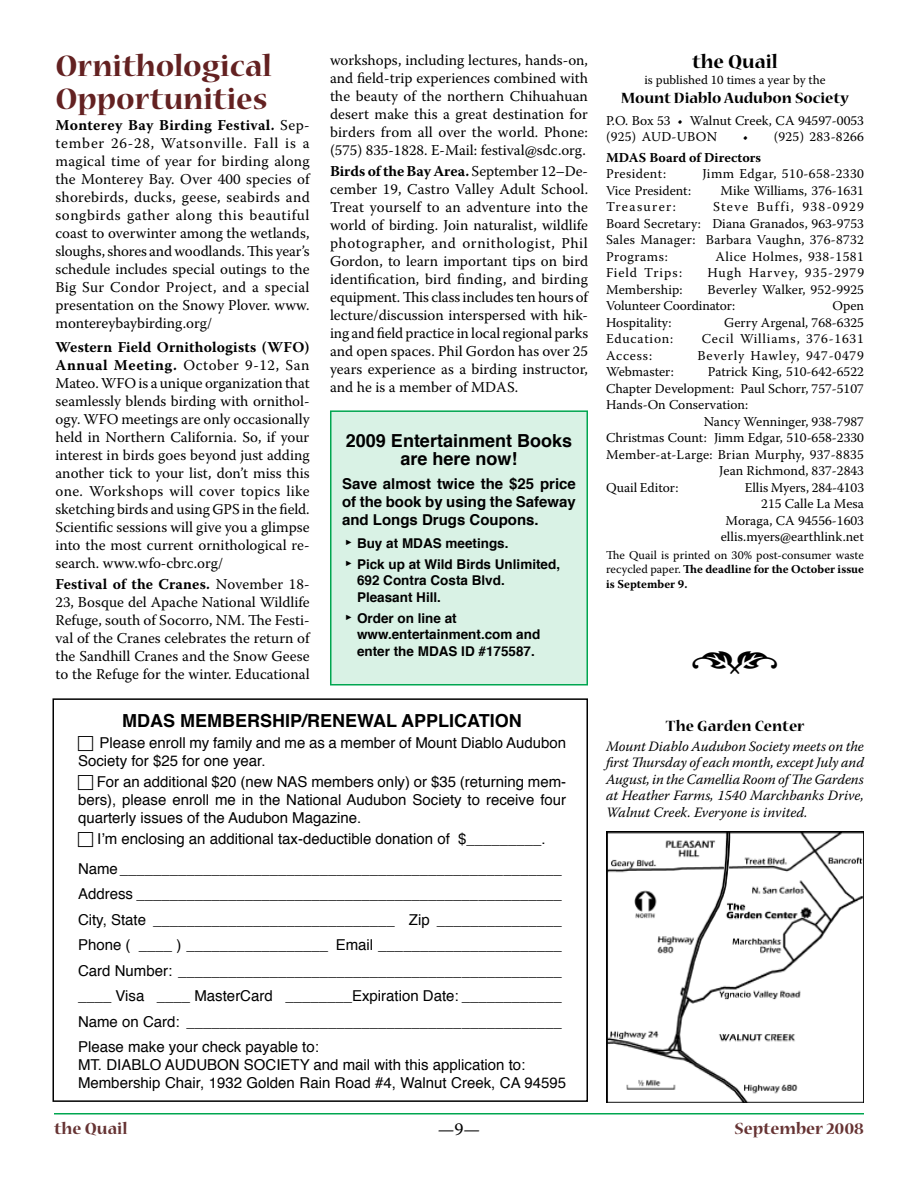
<style>
.page{position:relative;width:918px;height:1188px;background:#fff}
.page>*{position:absolute;margin:0;border:0;box-sizing:border-box;transform-origin:0 0}
.t1{font:45px "Type Embellishments One Let Plain";color:#000}
.t2{font:700 33px/33px "Nueva Std";color:#632121}
.t3{font:700 21px "Nueva Std";color:#000}
.t4{font:700 18px/18px "Helvetica";color:#000;text-align:center}
.t5{font:700 18px "Nueva Std";color:#633}
.t6{font:18px "Warnock Pro";color:#000}
.t7{font:700 16.5px "Nueva Std";color:#000}
.t8{font:15px/18px "Warnock Pro";color:#000;text-align:justify}
.t9{font:15px/25.3px "Helvetica";color:#000}
.t10{font:700 15px/18px "Helvetica";color:#000;text-align:justify}
.t11{font:italic 14.25px/16.5px "Warnock Pro";color:#000;text-align:justify}
.t12{font:13.5px/16.5px "Warnock Pro";letter-spacing:.005em;color:#000}
.t13{font:700 13.5px/16.5px "Helvetica";color:#000}
.t14{font:13.5px "Warnock Pro";letter-spacing:.06em;color:#000}
.t15{font:13.5px "Warnock Pro";letter-spacing:.03em;color:#000}
.t16{font:13.5px "Warnock Pro";letter-spacing:.07em;color:#000}
.t17{font:700 13.5px "Warnock Pro";letter-spacing:.005em;color:#000}
.t18{font:13.5px "Warnock Pro";letter-spacing:.035em;color:#000}
.t19{font:13.5px "Warnock Pro";letter-spacing:.1em;color:#000}
.t20{font:12.75px "Warnock Pro";color:#000}
.t21{font:12px/14.4px "Warnock Pro";color:#000;text-align:justify}
.s1{font-weight:700}
.s2{font-size:18px}
</style>
<div class="page">
<hr style="left:54px;top:1113px;width:810px;height:1px;background:#00a650">
<div style="left:331px;top:411px;width:256px;height:274px;background:#d9f2e5"></div>
<div style="left:330px;top:410px;width:258px;height:276px;border:2px solid #00a650"></div>
<div style="left:52px;top:698px;width:536px;height:404px;border:2px solid #000"></div>
<img style="left:606px;top:832px;width:258px;height:270px">
<h2 class="t2" style="left:56px;top:51px;width:218px">Ornithological<br>Opportunities</h2>
<p class="t8" style="left:56px;top:116px;width:256px"><span class="s1">Monterey Bay Birding Festival.</span> Sep&shy;tember 26-28, Watsonville. Fall is a magical time of year for birding along the Monterey Bay. Over 400 species of shorebirds, ducks, geese, seabirds and songbirds gather along this beautiful coast to overwinter among the wetlands, sloughs, shores and woodlands. This year’s schedule includes special outings to the Big Sur Condor Project, and a special presentation on the Snowy Plover. www. montereybaybirding.org/</p>
<p class="t8" style="left:56px;top:338px;width:256px"><span class="s1">Western Field Ornithologists (WFO)<br>Annual Meeting.</span> October 9-12, San Mateo. WFO is a unique organization that seamlessly blends birding with ornithol&shy;ogy. WFO meetings are only occasionally held in Northern California. So, if your interest in birds goes beyond just adding another tick to your list, don’t miss this one. Workshops will cover topics like sketching birds and using GPS in the field.<br>Scientific sessions will give you a glimpse into the most current ornithological re&shy;search. www.wfo-cbrc.org/</p>
<p class="t8" style="left:56px;top:575px;width:256px"><span class="s1">Festival of the Cranes.</span> November 18- 23, Bosque del Apache National Wildlife Refuge, south of Socorro, NM. The Festi&shy;val of the Cranes celebrates the return of the Sandhill Cranes and the Snow Geese to the Refuge for the winter. Educational</p>
<p class="t8" style="left:330px;top:51px;width:260px">workshops, including lectures, hands-on, and field-trip experiences combined with the beauty of the northern Chihuahuan desert make this a great destination for birders from all over the world. Phone: (575) 835-1828. E-Mail: festival@sdc.org.</p>
<p class="t8" style="left:330px;top:162px;width:260px"><span class="s1">Birds of the Bay Area.</span> September 12–De&shy;cember 19, Castro Valley Adult School.<br>Treat yourself to an adventure into the world of birding. Join naturalist, wildlife photographer, and ornithologist, Phil Gordon, to learn important tips on bird identification, bird finding, and birding equipment. This class includes ten hours of lecture/discussion interspersed with hik&shy;ing and field practice in local regional parks and open spaces. Phil Gordon has over 25 years experience as a birding instructor, and he is a member of MDAS.</p>
<p class="t4" style="left:346px;top:431px;width:228px">2009 Entertainment Books are here now!</p>
<p class="t10" style="left:342px;top:474px;width:235px">Save almost twice the $25 price of the book by using the Safeway and Longs Drugs Coupons.</p>
<p class="t13" style="left:342px;top:532px;width:220px;line-height:21px"><span class="s2">‣</span> Buy at MDAS meetings.<br><span class="s2">‣</span> Pick up at Wild Birds Unlimited,</p>
<p class="t13" style="left:357px;top:572px;width:149px">692 Contra Costa Blvd.<br>Pleasant Hill.</p>
<p class="t13" style="left:357px;top:609px;width:185px;text-indent:-15px"><span class="s2">‣</span> Order on line at www.entertainment.com and enter the MDAS ID #175587.</p>
<p class="t4" style="left:122px;top:711px;width:401px">MDAS MEMBERSHIP/RENEWAL APPLICATION</p>
<p class="t9" style="left:78px;top:733px;width:490px;line-height:18px;text-indent:22px">Please enroll my family and me as a member of Mount Diablo Audubon<br>Society for $25 for one year.</p>
<p class="t9" style="left:78px;top:772px;width:490px;line-height:18px;text-align:justify;text-indent:19px">For an additional $20 (new NAS members only) or $35 (returning mem&shy;bers), please enroll me in the National Audubon Society to receive four quarterly issues of the Audubon Magazine.</p>
<p class="t9" style="left:78px;top:823px;width:485px;line-height:30px;text-align:center">I’m enclosing an additional tax-deductible donation of $_________.<br>Name_____________________________________________________</p>
<p class="t9" style="left:78px;top:881px;width:485px;text-align:justify">Address ___________________________________________________ City, State _____________________________ Zip _______________ Phone ( ____ ) _________________ Email ______________________ Card Number: ______________________________________________ ____ Visa ____ MasterCard ________Expiration Date: ____________ Name on Card: _____________________________________________ Please make your check payable to:</p>
<p class="t9" style="left:78px;top:1055px;width:490px;line-height:18px">MT. DIABLO AUDUBON SOCIETY and mail with this application to:<br>Membership Chair, 1932 Golden Rain Road #4, Walnut Creek, CA 94595</p>
<h3 class="t3" style="left:692px;top:52px;width:87px">the Quail</h3>
<p class="t20" style="left:644px;top:72px;width:183px">is published 10 times a year by the</p>
<p class="t7" style="left:621px;top:91px;width:229px">Mount Diablo Audubon Society</p>
<p class="t12" style="left:606px;top:112px;width:260px">P.O. Box 53 • Walnut Creek, CA 94597-0053 (925) AUD-UBON</p>
<p class="t12" style="left:743px;top:128px;width:123px">• (925) 283-8266</p>
<p class="t17" style="left:606px;top:149px;width:157px">MDAS Board of Directors</p>
<p class="t15" style="left:606px;top:166px;width:62px">President:</p>
<p class="t15" style="left:703px;top:166px;width:163px">Jimm Edgar, 510-658-2330</p>
<p class="t12" style="left:606px;top:182px;width:87px">Vice President:</p>
<p class="t12" style="left:721px;top:182px;width:143px">Mike Williams, 376-1631</p>
<p class="t19" style="left:606px;top:199px;width:71px">Treasurer:</p>
<p class="t12" style="left:606px;top:198px;width:260px;text-align:justify;text-indent:107px">Steve Buffi, 938-0929<br>Board Secretary: Diana Granados, 963-9753<br>Sales Manager: Barbara Vaughn, 376-8732<br>Programs:</p>
<p class="t18" style="left:716px;top:248px;width:148px">Alice Holmes, 938-1581</p>
<p class="t16" style="left:606px;top:265px;width:78px">Field Trips:</p>
<p class="t16" style="left:707px;top:265px;width:158px">Hugh Harvey, 935-2979</p>
<p class="t12" style="left:606px;top:281px;width:78px">Membership:</p>
<p class="t12" style="left:606px;top:281px;width:260px;text-indent:102px">Beverley Walker, 952-9925<br>Volunteer Coordinator:</p>
<p class="t12" style="left:833px;top:297px;width:33px">Open</p>
<p class="t12" style="left:606px;top:314px;width:67px">Hospitality:</p>
<p class="t12" style="left:724px;top:314px;width:141px">Gerry Argenal, 768-6325</p>
<p class="t14" style="left:606px;top:331px;width:69px">Education:</p>
<p class="t14" style="left:702px;top:331px;width:162px">Cecil Williams, 376-1631</p>
<p class="t12" style="left:606px;top:347px;width:48px">Access:</p>
<p class="t14" style="left:697px;top:347px;width:168px">Beverly Hawley, 947-0479</p>
<p class="t12" style="left:606px;top:363px;width:69px">Webmaster:</p>
<p class="t12" style="left:708px;top:363px;width:158px">Patrick King, 510-642-6522</p>
<p class="t12" style="left:606px;top:380px;width:259px">Chapter Development: Paul Schorr, 757-5107</p>
<p class="t12" style="left:606px;top:396px;width:144px">Hands-On Conservation:</p>
<p class="t12" style="left:704px;top:413px;width:162px">Nancy Wenninger, 938-7987</p>
<p class="t12" style="left:606px;top:429px;width:260px">Christmas Count: Jimm Edgar, 510-658-2330</p>
<p class="t12" style="left:606px;top:446px;width:259px">Member-at-Large: Brian Murphy, 937-8835</p>
<p class="t12" style="left:719px;top:462px;width:146px">Jean Richmond, 837-2843</p>
<p class="t12" style="left:606px;top:479px;width:74px">Quail Editor:</p>
<p class="t12" style="left:721px;top:479px;width:145px;text-align:right">Ellis Myers, 284-4103<br>215 Calle La Mesa<br>Moraga, CA 94556-1603 ellis.myers@earthlink.net</p>
<p class="t21" style="left:606px;top:547px;width:259px">The Quail is printed on 30% post-consumer waste recycled paper. <span class="s1">The deadline for the October issue is September 9.</span></p>
<h1 class="t1" style="left:691px;top:645px;width:90px">(</h1>
<p class="t7" style="left:666px;top:719px;width:140px">The Garden Center</p>
<p class="t11" style="left:606px;top:738px;width:260px">Mount Diablo Audubon Society meets on the first Thursday of each month, except July and August, in the Camellia Room of The Gardens at Heather Farms, 1540 Marchbanks Drive, Walnut Creek. Everyone is invited.</p>
<p class="t5" style="left:54px;top:1120px;width:75px">the Quail</p>
<p class="t6" style="left:438px;top:1118px;width:44px">— —</p>
<p class="t5" style="left:734px;top:1120px;width:131px">September 2008</p>
</div>
